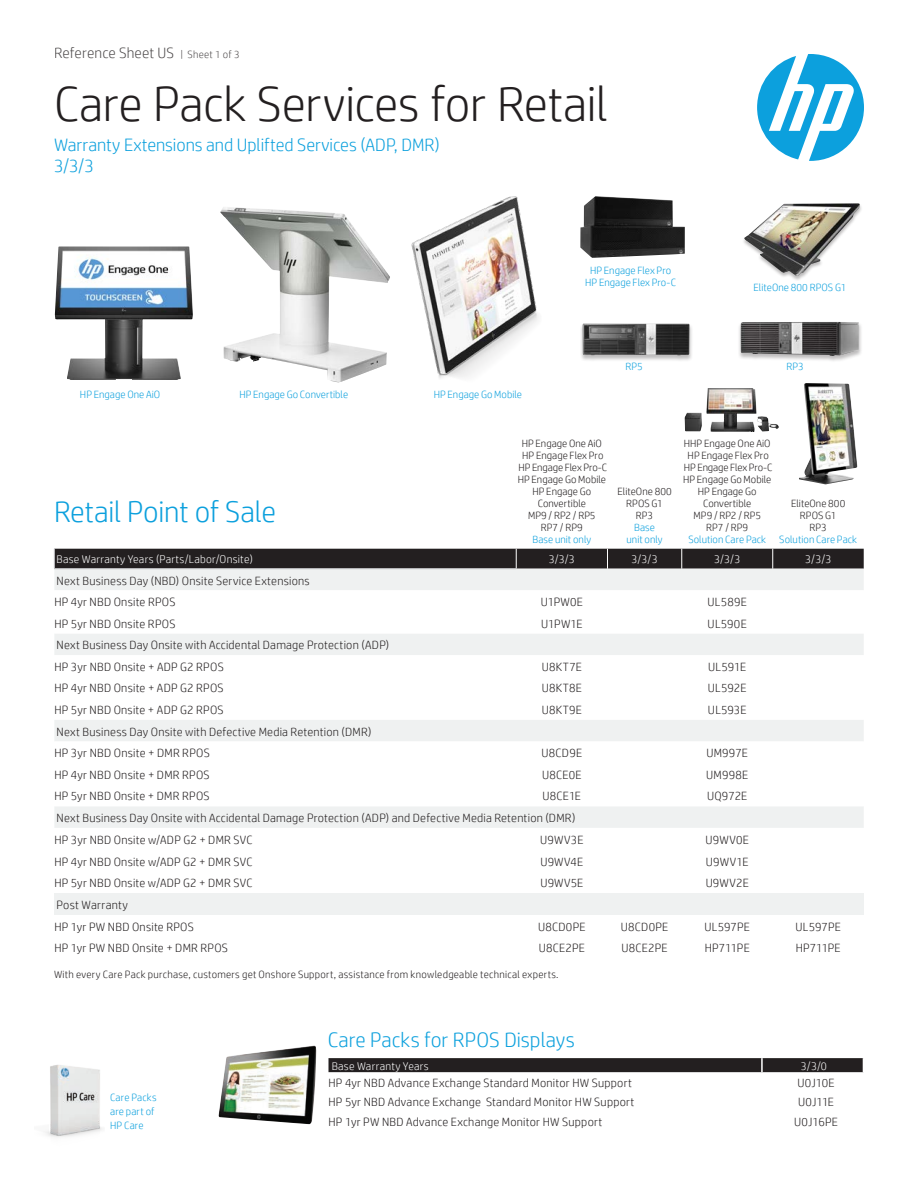
<style>
.page{position:relative;width:918px;height:1188px;background:#fff}
.page>*{position:absolute;margin:0;border:0;box-sizing:border-box;transform-origin:0 0}
.t1{font:300 49.5px "HP Simplified";letter-spacing:-.005em;color:#231f20}
.t2{font:300 30px "HP Simplified";letter-spacing:-.01em;color:#0ca0dd}
.t3{font:300 21px "HP Simplified";color:#0ca0dd}
.t4{font:300 18px/21px "HP Simplified";letter-spacing:-.005em;color:#0ca0dd}
.t5{font:300 15px "HP Simplified";letter-spacing:.005em;color:#231f20}
.t6{font:300 12px/21.6px "HP Simplified";letter-spacing:.02em;color:#231f20}
.t7{font:300 11.25px "HP Simplified";letter-spacing:.025em;color:#fff}
.t8{font:300 10.5px/12px "HP Simplified";letter-spacing:.005em;color:#231f20;text-align:center}
.t9{font:300 10.5px/12px "HP Simplified";letter-spacing:.005em;color:#0ca0dd;text-align:center}
.t10{font:300 10.5px "HP Simplified";letter-spacing:.025em;color:#231f20}
.s1{font-size:10.5px}
</style>
<div class="page">
<img style="left:411px;top:196px;width:128px;height:183px">
<div style="left:54px;top:569px;width:810px;height:86px;background:#eff1f1"></div>
<svg style="left:54px;top:590px;width:810px;height:43px"></svg>
<div style="left:54px;top:720px;width:810px;height:21px;background:#eff1f1"></div>
<div style="left:54px;top:807px;width:810px;height:21px;background:#eff1f1"></div>
<div style="left:54px;top:549px;width:810px;height:20px;background:#231f20"></div>
<div style="left:54px;top:893px;width:810px;height:22px;background:#eff1f1"></div>
<svg style="left:757px;top:54px;width:107px;height:107px"></svg>
<svg style="left:328px;top:1058px;width:536px;height:14px;background:#262223"></svg>
<img style="left:44px;top:1065px;width:58px;height:72px">
<div style="left:738px;top:322px;width:125px;height:40px;background:#231f20;opacity:.3"></div>
<img style="left:741px;top:322px;width:118px;height:34px">
<div style="left:580px;top:323px;width:114px;height:39px;background:#231f20;opacity:.3"></div>
<img style="left:583px;top:323px;width:107px;height:32px">
<img style="left:218px;top:1046px;width:98px;height:78px">
<img style="left:580px;top:196px;width:105px;height:62px">
<img style="left:220px;top:207px;width:170px;height:176px">
<img style="left:55px;top:246px;width:138px;height:134px">
<img style="left:744px;top:203px;width:116px;height:73px">
<img style="left:799px;top:383px;width:58px;height:101px">
<img style="left:685px;top:388px;width:72px;height:44px">
<p class="t5" style="left:54px;top:43px;width:187px">Reference Sheet US <span class="s1">| Sheet 1 of 3</span></p>
<h1 class="t1" style="left:54px;top:72px;width:555px">Care Pack Services for Retail</h1>
<h3 class="t4" style="left:54px;top:134px;width:387px">Warranty Extensions and Uplifted Services (ADP, DMR)<br>3/3/3</h3>
<p class="t9" style="left:585px;top:264px;width:92px">HP Engage Flex Pro<br>HP Engage Flex Pro-C</p>
<p class="t9" style="left:754px;top:281px;width:94px">EliteOne 800 RPOS G1</p>
<p class="t9" style="left:80px;top:388px;width:82px">HP Engage One AiO</p>
<p class="t9" style="left:239px;top:388px;width:110px">HP Engage Go Convertible</p>
<h2 class="t2" style="left:54px;top:492px;width:224px">Retail Point of Sale</h2>
<p class="t9" style="left:434px;top:388px;width:90px">HP Engage Go Mobile</p>
<p class="t9" style="left:626px;top:360px;width:19px">RP5</p>
<p class="t9" style="left:786px;top:360px;width:19px">RP3</p>
<p class="t8" style="left:518px;top:437px;width:91px">HP Engage One AiO<br>HP Engage Flex Pro<br>HP Engage Flex Pro-C<br>HP Engage Go Mobile<br>HP Engage Go<br>Convertible<br>MP9 / RP2 / RP5<br>RP7 / RP9</p>
<p class="t9" style="left:533px;top:533px;width:60px">Base unit only</p>
<p class="t8" style="left:617px;top:485px;width:56px">EliteOne 800<br>RPOS G1<br>RP3</p>
<p class="t9" style="left:627px;top:521px;width:38px">Base unit only</p>
<p class="t8" style="left:683px;top:437px;width:91px">HHP Engage One AiO<br>HP Engage Flex Pro<br>HP Engage Flex Pro-C<br>HP Engage Go Mobile<br>HP Engage Go<br>Convertible<br>MP9 / RP2 / RP5<br>RP7 / RP9</p>
<p class="t9" style="left:688px;top:533px;width:79px">Solution Care Pack</p>
<p class="t8" style="left:791px;top:497px;width:56px">EliteOne 800<br>RPOS G1<br>RP3</p>
<p class="t9" style="left:779px;top:533px;width:79px">Solution Care Pack</p>
<p class="t7" style="left:57px;top:552px;width:198px">Base Warranty Years (Parts/Labor/Onsite)</p>
<p class="t7" style="left:549px;top:552px;width:28px">3/3/3</p>
<p class="t7" style="left:631px;top:552px;width:28px">3/3/3</p>
<p class="t7" style="left:714px;top:552px;width:28px">3/3/3</p>
<p class="t7" style="left:805px;top:552px;width:28px">3/3/3</p>
<p class="t6" style="left:54px;top:569px;width:257px">Next Business Day (NBD) Onsite Service Extensions<br>HP 4yr NBD Onsite RPOS</p>
<p class="t6" style="left:541px;top:591px;width:44px">U1PW0E</p>
<p class="t6" style="left:708px;top:591px;width:41px">UL589E</p>
<p class="t6" style="left:54px;top:612px;width:123px">HP 5yr NBD Onsite RPOS</p>
<p class="t6" style="left:541px;top:612px;width:43px">U1PW1E</p>
<p class="t6" style="left:708px;top:612px;width:41px">UL590E</p>
<p class="t6" style="left:54px;top:634px;width:336px">Next Business Day Onsite with Accidental Damage Protection (ADP)<br>HP 3yr NBD Onsite + ADP G2 RPOS</p>
<p class="t6" style="left:542px;top:655px;width:42px">U8KT7E</p>
<p class="t6" style="left:708px;top:655px;width:40px">UL591E</p>
<p class="t6" style="left:54px;top:677px;width:171px">HP 4yr NBD Onsite + ADP G2 RPOS</p>
<p class="t6" style="left:542px;top:677px;width:42px">U8KT8E</p>
<p class="t6" style="left:708px;top:677px;width:40px">UL592E</p>
<p class="t6" style="left:54px;top:699px;width:171px">HP 5yr NBD Onsite + ADP G2 RPOS</p>
<p class="t6" style="left:542px;top:699px;width:42px">U8KT9E</p>
<p class="t6" style="left:708px;top:699px;width:40px">UL593E</p>
<p class="t6" style="left:54px;top:720px;width:319px">Next Business Day Onsite with Defective Media Retention (DMR)<br>HP 3yr NBD Onsite + DMR RPOS</p>
<p class="t6" style="left:542px;top:742px;width:42px">U8CD9E</p>
<p class="t6" style="left:707px;top:742px;width:43px">UM997E</p>
<p class="t6" style="left:54px;top:763px;width:157px">HP 4yr NBD Onsite + DMR RPOS</p>
<p class="t6" style="left:542px;top:763px;width:41px">U8CE0E</p>
<p class="t6" style="left:706px;top:763px;width:43px">UM998E</p>
<p class="t6" style="left:54px;top:785px;width:157px">HP 5yr NBD Onsite + DMR RPOS</p>
<p class="t6" style="left:543px;top:785px;width:40px">U8CE1E</p>
<p class="t6" style="left:707px;top:785px;width:42px">UQ972E</p>
<p class="t6" style="left:54px;top:807px;width:523px">Next Business Day Onsite with Accidental Damage Protection (ADP) and Defective Media Retention (DMR)<br>HP 3yr NBD Onsite w/ADP G2 + DMR SVC</p>
<p class="t6" style="left:540px;top:829px;width:45px">U9WV3E</p>
<p class="t6" style="left:706px;top:829px;width:45px">U9WV0E</p>
<p class="t6" style="left:54px;top:850px;width:200px">HP 4yr NBD Onsite w/ADP G2 + DMR SVC</p>
<p class="t6" style="left:540px;top:850px;width:44px">U9WV4E</p>
<p class="t6" style="left:706px;top:850px;width:44px">U9WV1E</p>
<p class="t6" style="left:54px;top:872px;width:200px">HP 5yr NBD Onsite w/ADP G2 + DMR SVC</p>
<p class="t6" style="left:540px;top:872px;width:44px">U9WV5E</p>
<p class="t6" style="left:706px;top:872px;width:45px">U9WV2E</p>
<p class="t6" style="left:54px;top:894px;width:141px">Post Warranty<br>HP 1yr PW NBD Onsite RPOS</p>
<p class="t6" style="left:538px;top:915px;width:49px">U8CD0PE</p>
<p class="t6" style="left:621px;top:915px;width:49px">U8CD0PE</p>
<p class="t6" style="left:705px;top:915px;width:47px">UL597PE</p>
<p class="t6" style="left:796px;top:915px;width:47px">UL597PE</p>
<p class="t6" style="left:54px;top:937px;width:175px">HP 1yr PW NBD Onsite + DMR RPOS</p>
<p class="t6" style="left:539px;top:937px;width:48px">U8CE2PE</p>
<p class="t6" style="left:622px;top:937px;width:48px">U8CE2PE</p>
<p class="t6" style="left:705px;top:937px;width:47px">HP711PE</p>
<p class="t6" style="left:796px;top:937px;width:47px">HP711PE</p>
<p class="t10" style="left:54px;top:968px;width:506px">With every Care Pack purchase, customers get Onshore Support, assistance from knowledgeable technical experts.</p>
<p class="t9" style="left:110px;top:1091px;width:48px;line-height:13.5px;text-align:left">Care Packs are part of<br>HP Care</p>
<h3 class="t3" style="left:328px;top:1026px;width:249px">Care Packs for RPOS Displays</h3>
<p class="t7" style="left:332px;top:1058px;width:99px">Base Warranty Years</p>
<p class="t7" style="left:801px;top:1058px;width:28px">3/3/0</p>
<p class="t6" style="left:328px;top:1071px;width:305px">HP 4yr NBD Advance Exchange Standard Monitor HW Support</p>
<p class="t6" style="left:797px;top:1071px;width:39px">U0J10E</p>
<p class="t6" style="left:328px;top:1091px;width:308px">HP 5yr NBD Advance Exchange Standard Monitor HW Support</p>
<p class="t6" style="left:798px;top:1091px;width:38px">U0J11E</p>
<p class="t6" style="left:328px;top:1110px;width:275px">HP 1yr PW NBD Advance Exchange Monitor HW Support</p>
<p class="t6" style="left:794px;top:1110px;width:45px">U0J16PE</p>
</div>
